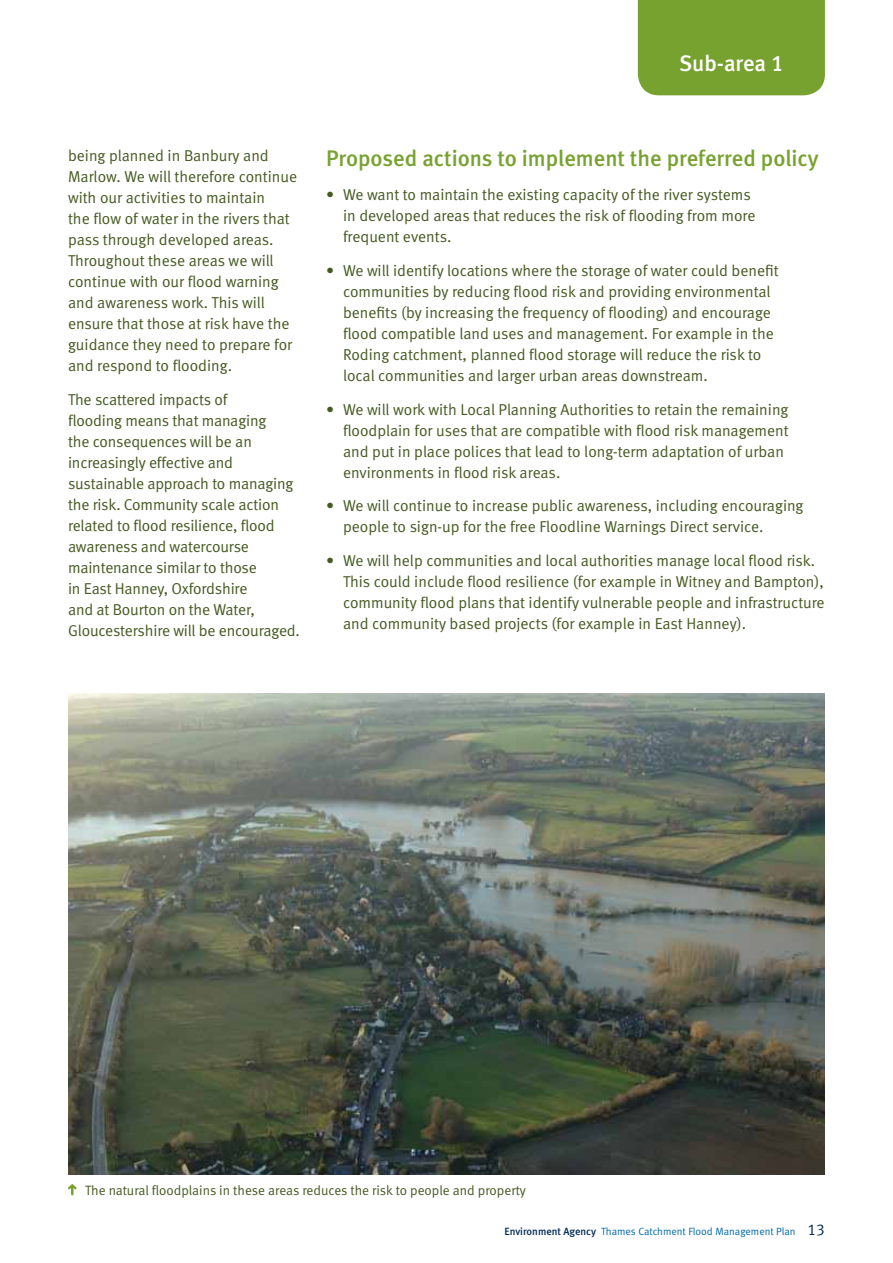
<style>
.page{position:relative;width:893px;height:1263px;background:#fff}
.page>*{position:absolute;margin:0;border:0;box-sizing:border-box;transform-origin:0 0}
.t1{font:500 22.5px "EA Meta";color:#78a22f}
.t2{font:500 22.5px "EA Meta";letter-spacing:-.005em;color:#fff}
.t3{font:15.75px/21px "EA Meta Normal";color:#455a21}
.t4{font:13.5px "EA Meta Normal";color:#455a21}
.t5{font:10.5px "EA Meta Normal";color:#0069aa}
.s1{font-family:"EA Meta";font-weight:500;color:#002b54}
.s2{font-size:15.75px;color:#002b54}
</style>
<div class="page">
<img style="left:68px;top:693px;width:757px;height:481px">
<svg style="left:68px;top:1184px;width:9px;height:11px"></svg>
<div style="left:638px;top:0;width:187px;height:95px;background:#78a22f"></div>
<h1 class="t2" style="left:679px;top:50px;width:106px">Sub-area 1</h1>
<p class="t3" style="left:68px;top:145px;width:231px">being planned in Banbury and<br>Marlow. We will therefore continue with our activities to maintain<br>the flow of water in the rivers that pass through developed areas.<br>Throughout these areas we will continue with our flood warning and awareness work. This will ensure that those at risk have the guidance they need to prepare for and respond to flooding.</p>
<p class="t3" style="left:68px;top:389px;width:233px">The scattered impacts of<br>flooding means that managing<br>the consequences will be an increasingly effective and sustainable approach to managing the risk. Community scale action related to flood resilience, flood awareness and watercourse maintenance similar to those<br>in East Hanney, Oxfordshire<br>and at Bourton on the Water,<br>Gloucestershire will be encouraged.</p>
<h1 class="t1" style="left:326px;top:146px;width:494px">Proposed actions to implement the preferred policy</h1>
<p class="t3" style="left:343px;top:184px;width:414px;text-indent:-17px">• We want to maintain the existing capacity of the river systems in developed areas that reduces the risk of flooding from more frequent events.</p>
<p class="t3" style="left:343px;top:260px;width:437px;text-indent:-17px">• We will identify locations where the storage of water could benefit communities by reducing flood risk and providing environmental benefits (by increasing the frequency of flooding) and encourage flood compatible land uses and management. For example in the Roding catchment, planned flood storage will reduce the risk to local communities and larger urban areas downstream.</p>
<p class="t3" style="left:343px;top:399px;width:447px;text-indent:-17px">• We will work with Local Planning Authorities to retain the remaining floodplain for uses that are compatible with flood risk management and put in place polices that lead to long-term adaptation of urban environments in flood risk areas.</p>
<p class="t3" style="left:343px;top:495px;width:462px;text-indent:-17px">• We will continue to increase public awareness, including encouraging people to sign-up for the free Floodline Warnings Direct service.</p>
<p class="t3" style="left:343px;top:550px;width:483px;text-indent:-17px">• We will help communities and local authorities manage local flood risk.<br>This could include flood resilience (for example in Witney and Bampton), community flood plans that identify vulnerable people and infrastructure and community based projects (for example in East Hanney).</p>
<p class="t4" style="left:85px;top:1182px;width:442px">The natural floodplains in these areas reduces the risk to people and property</p>
<p class="t5" style="left:504px;top:1225px;width:322px"><span class="s1">Environment Agency</span> Thames Catchment Flood Management Plan <span class="s2">13</span></p>
</div>
